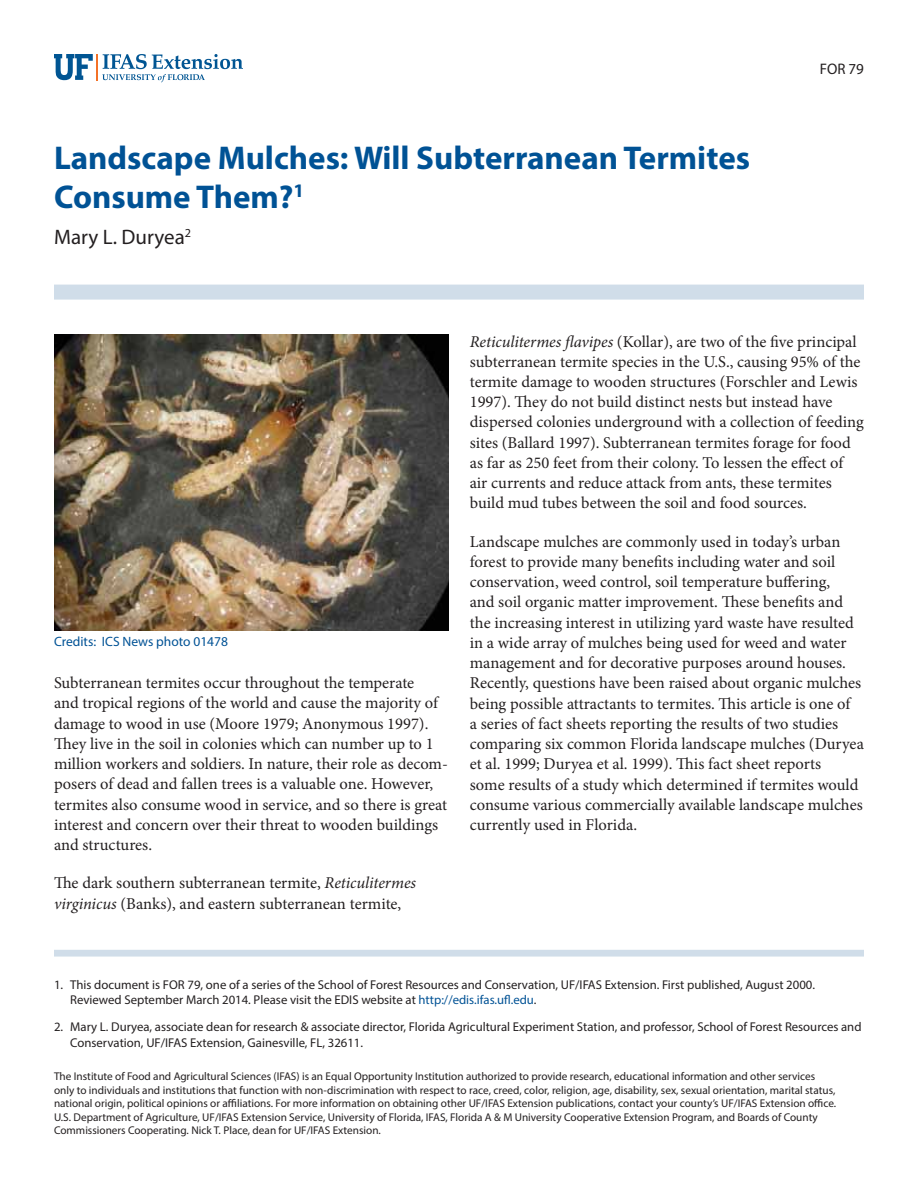
<style>
.page{position:relative;width:918px;height:1188px;background:#fff}
.page>*{position:absolute;margin:0;border:0;box-sizing:border-box;transform-origin:0 0}
.t1{font:700 33px/39.6px "Myriad Pro";color:#005295}
.t2{font:21px "Myriad Pro";color:#231f20}
.t3{font:16.5px/20.2px "Minion Pro";color:#231f20}
.t4{font:15.3px "Myriad Pro";color:#231f20}
.t5{font:13.5px "Myriad Pro";color:#005295}
.t6{font:12.75px/15.3px "Myriad Pro";color:#231f20}
.t7{font:11.25px/13.5px "Myriad Pro";color:#231f20}
.s1{font-style:italic}
.s2{color:#005295}
</style>
<div class="page">
<svg style="left:54px;top:54px;width:189px;height:28px"></svg>
<div style="left:54px;top:285px;width:810px;height:15px;background:#d0dde9"></div>
<div style="left:54px;top:950px;width:810px;height:7px;background:#d0dde9"></div>
<img style="left:54px;top:335px;width:394px;height:295px">
<h1 class="t1" style="left:54px;top:138px;width:698px">Landscape Mulches: Will Subterranean Termites<br>Consume Them?<sup>1</sup></h1>
<p class="t2" style="left:54px;top:229px;width:139px">Mary L. Duryea<sup>2</sup></p>
<p class="t4" style="left:820px;top:63px;width:46px">FOR 79</p>
<p class="t5" style="left:54px;top:636px;width:176px">Credits: ICS News photo 01478</p>
<p class="t3" style="left:54px;top:674px;width:395px">Subterranean termites occur throughout the temperate<br>and tropical regions of the world and cause the majority of damage to wood in use (Moore 1979; Anonymous 1997).<br>They live in the soil in colonies which can number up to 1 million workers and soldiers. In nature, their role as decom&shy;posers of dead and fallen trees is a valuable one. However, termites also consume wood in service, and so there is great interest and concern over their threat to wooden buildings and structures.</p>
<p class="t3" style="left:54px;top:874px;width:364px">The dark southern subterranean termite, <span class="s1">Reticulitermes virginicus</span> (Banks), and eastern subterranean termite,</p>
<p class="t3" style="left:470px;top:332px;width:396px"><span class="s1">Reticulitermes flavipes</span> (Kollar), are two of the five principal subterranean termite species in the U.S., causing 95% of the termite damage to wooden structures (Forschler and Lewis 1997). They do not build distinct nests but instead have dispersed colonies underground with a collection of feeding sites (Ballard 1997). Subterranean termites forage for food as far as 250 feet from their colony. To lessen the effect of air currents and reduce attack from ants, these termites build mud tubes between the soil and food sources.</p>
<p class="t3" style="left:470px;top:533px;width:396px">Landscape mulches are commonly used in today’s urban forest to provide many benefits including water and soil conservation, weed control, soil temperature buffering,<br>and soil organic matter improvement. These benefits and the increasing interest in utilizing yard waste have resulted in a wide array of mulches being used for weed and water management and for decorative purposes around houses.<br>Recently, questions have been raised about organic mulches being possible attractants to termites. This article is one of<br>a series of fact sheets reporting the results of two studies comparing six common Florida landscape mulches (Duryea et al. 1999; Duryea et al. 1999). This fact sheet reports<br>some results of a study which determined if termites would consume various commercially available landscape mulches currently used in Florida.</p>
<p class="t6" style="left:70px;top:978px;width:746px;text-indent:-16px">1. This document is FOR 79, one of a series of the School of Forest Resources and Conservation, UF/IFAS Extension. First published, August 2000.<br>Reviewed September March 2014. Please visit the EDIS website at <span class="s2">http://edis.ifas.ufl.edu</span>.</p>
<p class="t6" style="left:70px;top:1020px;width:793px;text-indent:-16px">2. Mary L. Duryea, associate dean for research &amp; associate director, Florida Agricultural Experiment Station, and professor, School of Forest Resources and<br>Conservation, UF/IFAS Extension, Gainesville, FL, 32611.</p>
<p class="t7" style="left:54px;top:1070px;width:784px">The Institute of Food and Agricultural Sciences (IFAS) is an Equal Opportunity Institution authorized to provide research, educational information and other services only to individuals and institutions that function with non-discrimination with respect to race, creed, color, religion, age, disability, sex, sexual orientation, marital status, national origin, political opinions or affiliations. For more information on obtaining other UF/IFAS Extension publications, contact your county’s UF/IFAS Extension office.<br>U.S. Department of Agriculture, UF/IFAS Extension Service, University of Florida, IFAS, Florida A &amp; M University Cooperative Extension Program, and Boards of County Commissioners Cooperating. Nick T. Place, dean for UF/IFAS Extension.</p>
</div>
